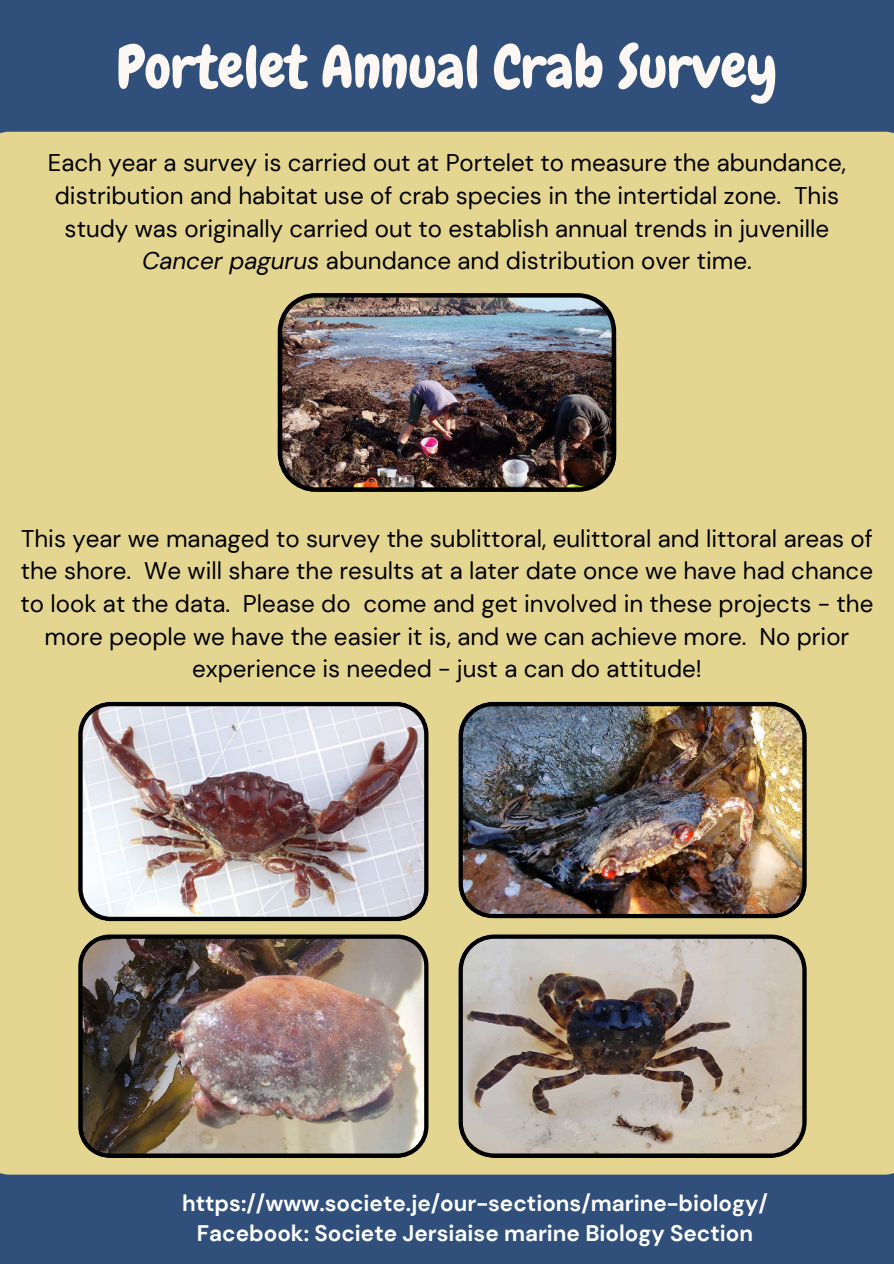
<style>
.page{position:relative;width:894px;height:1264px;background:#fff}
.page>*{position:absolute;margin:0;border:0;box-sizing:border-box;transform-origin:0 0}
.t1{font:58.65px "Chewy";color:#fdf7f3}
.t2{font:24.15px/32.7px "DM Sans";color:#000;text-align:center}
.t3{font:700 22.5px/30.3px "DM Sans";color:#fff;text-align:center}
.s1{font-style:italic}
</style>
<div class="page">
<div style="left:0;top:0;width:893px;height:1263px;background:#30507b"></div>
<div style="left:0;top:132px;width:893px;height:1042px;background:#e4d690"></div>
<img style="left:278px;top:293px;width:338px;height:199px">
<svg style="left:458px;top:934px;width:348px;height:223px;background:#a0968d"></svg>
<img style="left:458px;top:701px;width:348px;height:217px">
<img style="left:78px;top:934px;width:350px;height:223px">
<img style="left:78px;top:701px;width:350px;height:220px">
<h1 class="t1" style="left:117px;top:30px;width:662px">Portelet Annual Crab Survey</h1>
<p class="t2" style="left:48px;top:147px;width:799px">Each year a survey is carried out at Portelet to measure the abundance, distribution and habitat use of crab species in the intertidal zone. This study was originally carried out to establish annual trends in juvenille <span class="s1">Cancer pagurus</span> abundance and distribution over time.</p>
<p class="t2" style="left:21px;top:522px;width:854px">This year we managed to survey the sublittoral, eulittoral and littoral areas of the shore. We will share the results at a later date once we have had chance to look at the data. Please do come and get involved in these projects - the more people we have the easier it is, and we can achieve more. No prior experience is needed - just a can do attitude!</p>
<p class="t3" style="left:182px;top:1187px;width:587px">https://www.societe.je/our-sections/marine-biology/<br>Facebook: Societe Jersiaise marine Biology Section</p>
</div>
